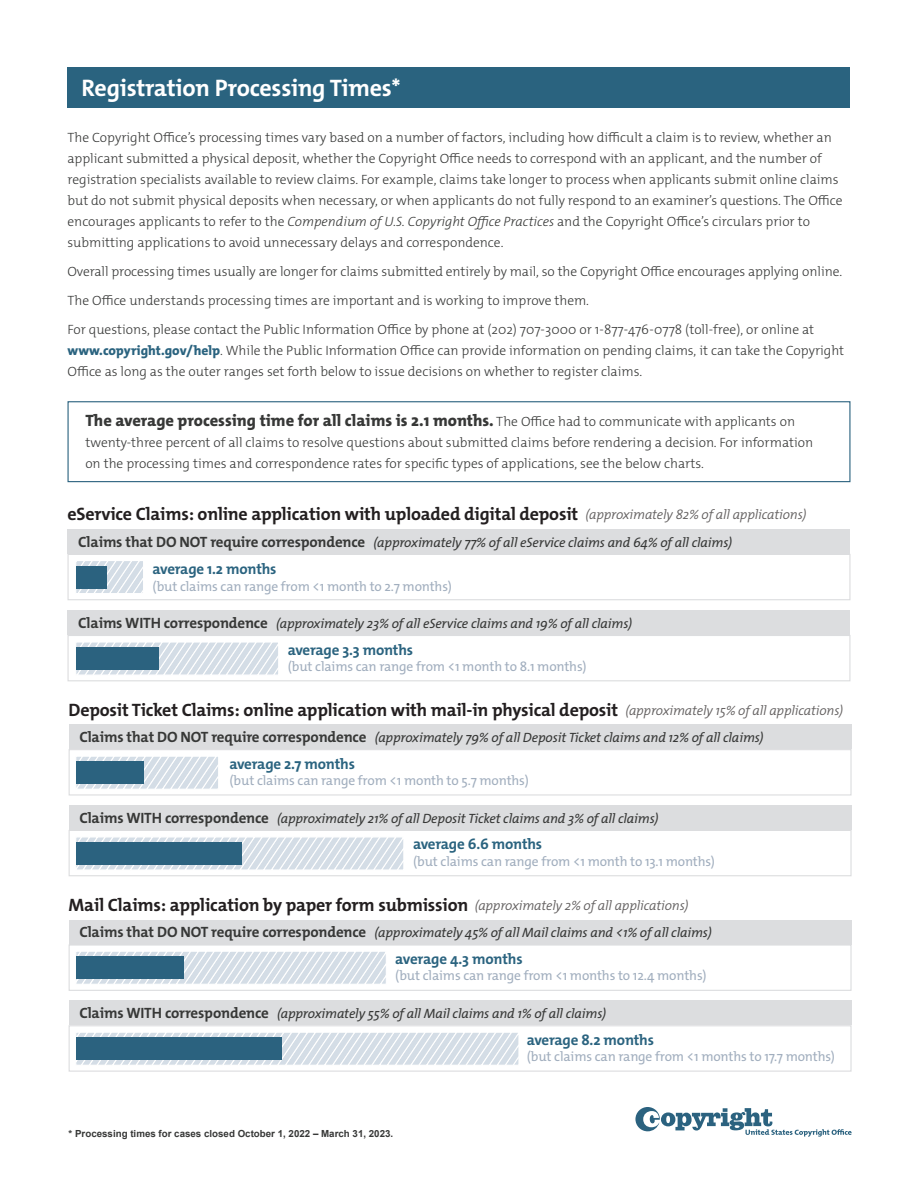
<style>
.page{position:relative;width:918px;height:1188px;background:#fff}
.page>*{position:absolute;margin:0;border:0;box-sizing:border-box;transform-origin:0 0}
.t1{font:700 24px "The Mix Os F";letter-spacing:-.01em;color:#fff}
.t2{font:700 18px "The Mix Os F";letter-spacing:-.01em;color:#231f20}
.t3{font:800 16.5px "The Mix Os F";color:#373837}
.t4{font:700 15px "The Mix Os F";letter-spacing:-.015em;color:#2a637f}
.t5{font:300 13.5px/21px "The Mix Os F";color:#373837}
.t6{font:italic 13.5px "The Mix Os F";letter-spacing:-.01em;color:#373837}
.t7{font:13.5px "The Mix Os F";letter-spacing:-.01em;color:#a1aebe}
.t8{font:italic 300 13.5px "The Mix Os F";letter-spacing:-.01em;color:#625f5f}
.t9{font:700 9.75px "Arial";color:#373837}
.s1{font-style:italic}
.s2{font-weight:800;color:#2a637f}
.s3{font-weight:300;font-size:13.5px}
.s4{font-weight:700;font-style:normal;font-size:15px}
</style>
<div class="page">
<div style="left:68px;top:401px;width:782px;height:81px;border:1px solid #2b627f"></div>
<div style="left:68px;top:68px;width:782px;height:40px;background:#2a637f"></div>
<svg style="left:635px;top:1107px;width:217px;height:30px"></svg>
<div style="left:68px;top:554px;width:782px;height:46px;border:1px solid #dcdddf"></div>
<div style="left:68px;top:529px;width:782px;height:25px;background:#dcdddf"></div>
<div style="left:68px;top:635px;width:782px;height:46px;border:1px solid #dcdddf"></div>
<div style="left:68px;top:610px;width:782px;height:25px;background:#dcdddf"></div>
<div style="left:69px;top:749px;width:783px;height:47px;border:1px solid #dcdddf"></div>
<div style="left:69px;top:724px;width:783px;height:25px;background:#dcdddf"></div>
<div style="left:69px;top:830px;width:783px;height:46px;border:1px solid #dcdddf"></div>
<div style="left:69px;top:805px;width:783px;height:25px;background:#dcdddf"></div>
<div style="left:69px;top:944px;width:783px;height:47px;border:1px solid #dcdddf"></div>
<div style="left:69px;top:920px;width:783px;height:24px;background:#dcdddf"></div>
<div style="left:69px;top:1025px;width:783px;height:47px;border:1px solid #dcdddf"></div>
<div style="left:69px;top:1000px;width:783px;height:25px;background:#dcdddf"></div>
<svg style="left:76px;top:561px;width:67px;height:32px"></svg>
<div style="left:77px;top:566px;width:30px;height:22px;background:#2b627f"></div>
<svg style="left:76px;top:642px;width:202px;height:33px"></svg>
<div style="left:77px;top:647px;width:82px;height:23px;background:#2b627f"></div>
<svg style="left:76px;top:756px;width:142px;height:33px"></svg>
<div style="left:77px;top:762px;width:67px;height:22px;background:#2b627f"></div>
<svg style="left:76px;top:837px;width:328px;height:33px"></svg>
<div style="left:77px;top:842px;width:165px;height:23px;background:#2b627f"></div>
<svg style="left:76px;top:952px;width:310px;height:32px"></svg>
<div style="left:77px;top:957px;width:107px;height:22px;background:#2b627f"></div>
<svg style="left:76px;top:1033px;width:443px;height:32px"></svg>
<div style="left:77px;top:1037px;width:205px;height:23px;background:#2b627f"></div>
<h1 class="t1" style="left:82px;top:72px;width:321px">Registration Processing Times*</h1>
<p class="t5" style="left:68px;top:127px;width:777px">The Copyright Office’s processing times vary based on a number of factors, including how difficult a claim is to review, whether an applicant submitted a physical deposit, whether the Copyright Office needs to correspond with an applicant, and the number of registration specialists available to review claims. For example, claims take longer to process when applicants submit online claims but do not submit physical deposits when necessary, or when applicants do not fully respond to an examiner’s questions. The Office encourages applicants to refer to the <span class="s1">Compendium of U.S. Copyright Office Practices</span> and the Copyright Office’s circulars prior to submitting applications to avoid unnecessary delays and correspondence.</p>
<p class="t5" style="left:68px;top:257px;width:776px;line-height:29.1px">Overall processing times usually are longer for claims submitted entirely by mail, so the Copyright Office encourages applying online.<br>The Office understands processing times are important and is working to improve them.<br>For questions, please contact the Public Information Office by phone at (202) 707-3000 or 1-877-476-0778 (toll-free), or online at</p>
<p class="t5" style="left:68px;top:340px;width:778px"><span class="s2">www.copyright.gov/help</span>. While the Public Information Office can provide information on pending claims, it can take the Copyright<br>Office as long as the outer ranges set forth below to issue decisions on whether to register claims.</p>
<p class="t3" style="left:85px;top:410px;width:711px">The average processing time for all claims is 2.1 months. <span class="s3">The Office had to communicate with applicants on</span></p>
<p class="t5" style="left:85px;top:432px;width:729px">twenty-three percent of all claims to resolve questions about submitted claims before rendering a decision. For information on the processing times and correspondence rates for specific types of applications, see the below charts.</p>
<h2 class="t2" style="left:68px;top:503px;width:512px">eService Claims: online application with uploaded digital deposit</h2>
<p class="t4" style="left:152px;top:559px;width:126px">average 1.2 months</p>
<p class="t7" style="left:152px;top:577px;width:301px">(but claims can range from &lt;1 month to 2.7 months)</p>
<p class="t6" style="left:78px;top:615px;width:555px"><span class="s4">Claims WITH correspondence</span> (approximately 23% of all eService claims and 19% of all claims)</p>
<p class="t4" style="left:288px;top:640px;width:127px">average 3.3 months</p>
<p class="t7" style="left:288px;top:658px;width:300px">(but claims can range from &lt;1 month to 8.1 months)</p>
<p class="t8" style="left:586px;top:506px;width:222px">(approximately 82% of all applications)</p>
<p class="t6" style="left:78px;top:534px;width:655px"><span class="s4">Claims that DO NOT require correspondence</span> (approximately 77% of all eService claims and 64% of all claims)</p>
<h2 class="t2" style="left:69px;top:698px;width:551px">Deposit Ticket Claims: online application with mail-in physical deposit</h2>
<p class="t8" style="left:625px;top:701px;width:219px">(approximately 15% of all applications)</p>
<p class="t6" style="left:79px;top:728px;width:686px"><span class="s4">Claims that DO NOT require correspondence</span> (approximately 79% of all Deposit Ticket claims and 12% of all claims)</p>
<p class="t4" style="left:229px;top:754px;width:127px">average 2.7 months</p>
<p class="t7" style="left:229px;top:772px;width:301px">(but claims can range from &lt;1 month to 5.7 months)</p>
<p class="t6" style="left:79px;top:810px;width:581px"><span class="s4">Claims WITH correspondence</span> (approximately 21% of all Deposit Ticket claims and 3% of all claims)</p>
<p class="t4" style="left:413px;top:835px;width:131px">average 6.6 months</p>
<p class="t7" style="left:413px;top:853px;width:304px">(but claims can range from &lt;1 month to 13.1 months)</p>
<h2 class="t2" style="left:69px;top:894px;width:401px">Mail Claims: application by paper form submission</h2>
<p class="t8" style="left:475px;top:897px;width:215px">(approximately 2% of all applications)</p>
<p class="t6" style="left:79px;top:924px;width:634px"><span class="s4">Claims that DO NOT require correspondence</span> (approximately 45% of all Mail claims and &lt;1% of all claims)</p>
<p class="t4" style="left:395px;top:949px;width:129px">average 4.3 months</p>
<p class="t7" style="left:395px;top:967px;width:313px">(but claims can range from &lt;1 months to 12.4 months)</p>
<p class="t6" style="left:79px;top:1005px;width:528px"><span class="s4">Claims WITH correspondence</span> (approximately 55% of all Mail claims and 1% of all claims)</p>
<p class="t9" style="left:69px;top:1127px;width:326px">* Processing times for cases closed October 1, 2022 – March 31, 2023.</p>
<p class="t4" style="left:527px;top:1030px;width:129px">average 8.2 months</p>
<p class="t7" style="left:527px;top:1048px;width:310px">(but claims can range from &lt;1 months to 17.7 months)</p>
</div>
